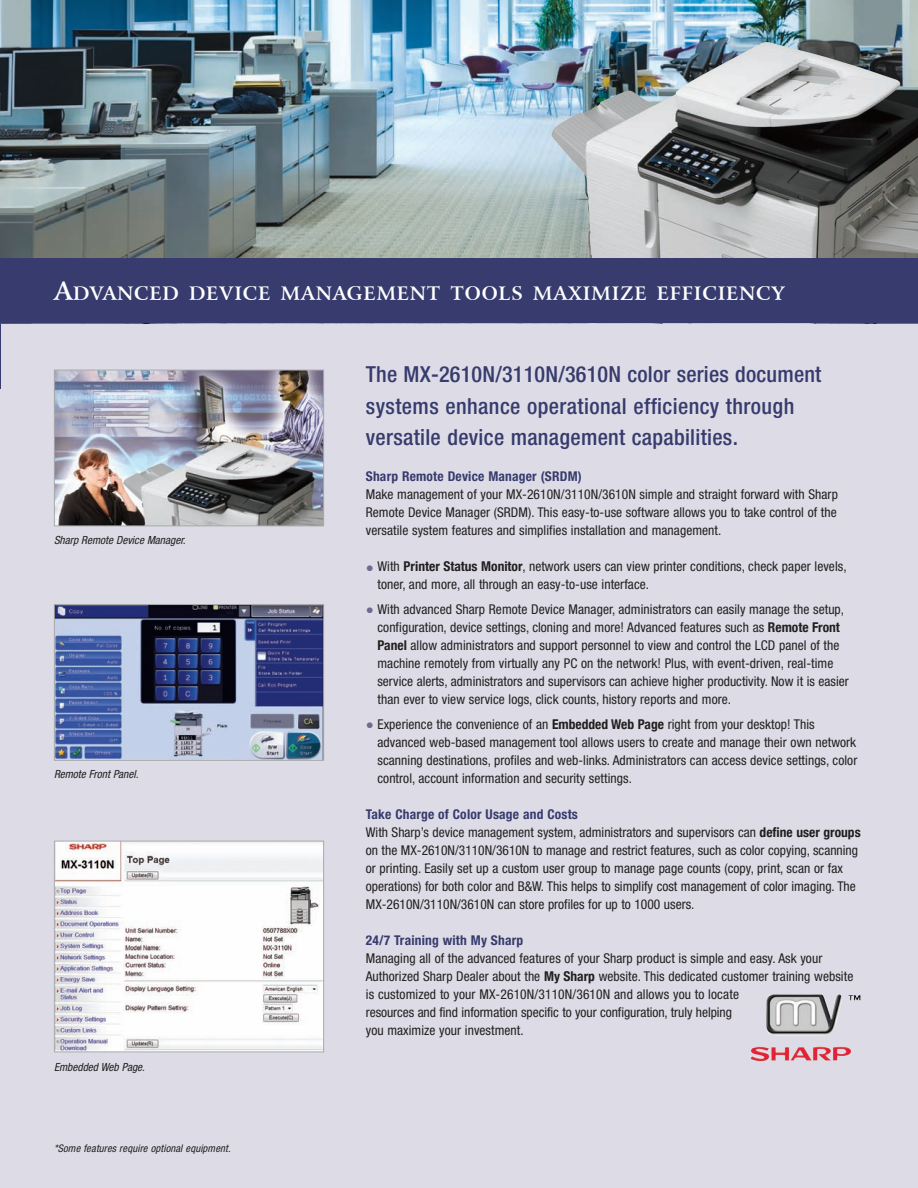
<style>
.page{position:relative;width:918px;height:1188px;background:#dddce6}
.page>*{position:absolute;margin:0;border:0;box-sizing:border-box;transform-origin:0 0}
.t1{font:500 condensed 22.2px/31.5px "Helvetica Neue LT Std";letter-spacing:.015em;color:#373b6d}
.t2{font:700 18.6px "Arrus BT";letter-spacing:.04em;color:#fff}
.t3{font:condensed 13.5px/18px "Helvetica Neue";letter-spacing:.005em;color:#231f20}
.t4{font:700 condensed 13.5px "Helvetica Neue";letter-spacing:.015em;color:#373b6d}
.t5{font:italic condensed 11.25px "Helvetica Neue";color:#231f20}
.t6{font:italic condensed 10.5px "Helvetica Neue";letter-spacing:.015em;color:#231f20}
.s1{font-size:24.75px}
.s2{font-size:16.2px;color:#6f6b90}
.s3{font-weight:700}
.s4{font-weight:700;color:#373b6d}
</style>
<div class="page">
<img style="left:0;top:0;width:918px;height:324px">
<hr style="left:0;top:324px;width:1px;height:65px;background:#373b6d">
<img style="left:750px;top:994px;width:110px;height:67px">
<img style="left:56px;top:606px;width:266px;height:153px">
<div style="left:54px;top:604px;width:270px;height:157px;border:1px solid #a8a9ad"></div>
<img style="left:56px;top:843px;width:266px;height:207px">
<div style="left:54px;top:841px;width:270px;height:211px;border:1px solid #a8a9ad"></div>
<img style="left:551px;top:42px;width:367px;height:282px">
<div style="left:0;top:259px;width:918px;height:64px;background:#373b6d"></div>
<img style="left:56px;top:372px;width:266px;height:152px">
<div style="left:54px;top:370px;width:270px;height:156px;border:1px solid #a8a9ad"></div>
<h2 class="t2" style="left:54px;top:282px;width:732px"><span class="s1">A</span>DVANCED DEVICE MANAGEMENT TOOLS MAXIMIZE EFFICIENCY</h2>
<p class="t5" style="left:54px;top:536px;width:133px">Sharp Remote Device Manager.</p>
<p class="t5" style="left:54px;top:770px;width:86px">Remote Front Panel.</p>
<p class="t5" style="left:54px;top:1062px;width:93px">Embedded Web Page.</p>
<p class="t6" style="left:54px;top:1145px;width:178px">*Some features require optional equipment.</p>
<h1 class="t1" style="left:366px;top:361px;width:457px">The MX-2610N/3110N/3610N color series document systems enhance operational efficiency through versatile device management capabilities.</h1>
<p class="t4" style="left:366px;top:472px;width:218px">Sharp Remote Device Manager (SRDM)</p>
<p class="t3" style="left:366px;top:487px;width:474px;text-align:justify">Make management of your MX-2610N/3110N/3610N simple and straight forward with Sharp Remote Device Manager (SRDM). This easy-to-use software allows you to take control of the versatile system features and simplifies installation and management.</p>
<p class="t3" style="left:377px;top:559px;width:471px;text-indent:-12px"><span class="s2">•</span> With <span class="s3">Printer Status Monitor</span>, network users can view printer conditions, check paper levels, toner, and more, all through an easy-to-use interface.</p>
<p class="t3" style="left:377px;top:602px;width:473px;text-indent:-12px"><span class="s2">•</span> With advanced Sharp Remote Device Manager, administrators can easily manage the setup, configuration, device settings, cloning and more! Advanced features such as <span class="s3">Remote Front Panel</span> allow administrators and support personnel to view and control the LCD panel of the machine remotely from virtually any PC on the network! Plus, with event-driven, real-time service alerts, administrators and supervisors can achieve higher productivity. Now it is easier than ever to view service logs, click counts, history reports and more.</p>
<p class="t3" style="left:377px;top:716px;width:481px;text-indent:-12px"><span class="s2">•</span> Experience the convenience of an <span class="s3">Embedded Web Page</span> right from your desktop! This advanced web-based management tool allows users to create and manage their own network scanning destinations, profiles and web-links. Administrators can access device settings, color control, account information and security settings.</p>
<p class="t3" style="left:366px;top:806px;width:496px"><span class="s4">Take Charge of Color Usage and Costs<br></span>With Sharp’s device management system, administrators and supervisors can <span class="s3">define user groups </span>on the MX-2610N/3110N/3610N to manage and restrict features, such as color copying, scanning or printing. Easily set up a custom user group to manage page counts (copy, print, scan or fax operations) for both color and B&amp;W. This helps to simplify cost management of color imaging. The MX-2610N/3110N/3610N can store profiles for up to 1000 users.</p>
<p class="t4" style="left:366px;top:935px;width:159px">24/7 Training with My Sharp</p>
<p class="t3" style="left:366px;top:950px;width:489px">Managing all of the advanced features of your Sharp product is simple and easy. Ask your Authorized Sharp Dealer about the <span class="s3">My Sharp</span> website. This dedicated customer training website is customized to your MX-2610N/3110N/3610N and allows you to locate<br>resources and find information specific to your configuration, truly helping<br>you maximize your investment.</p>
</div>
